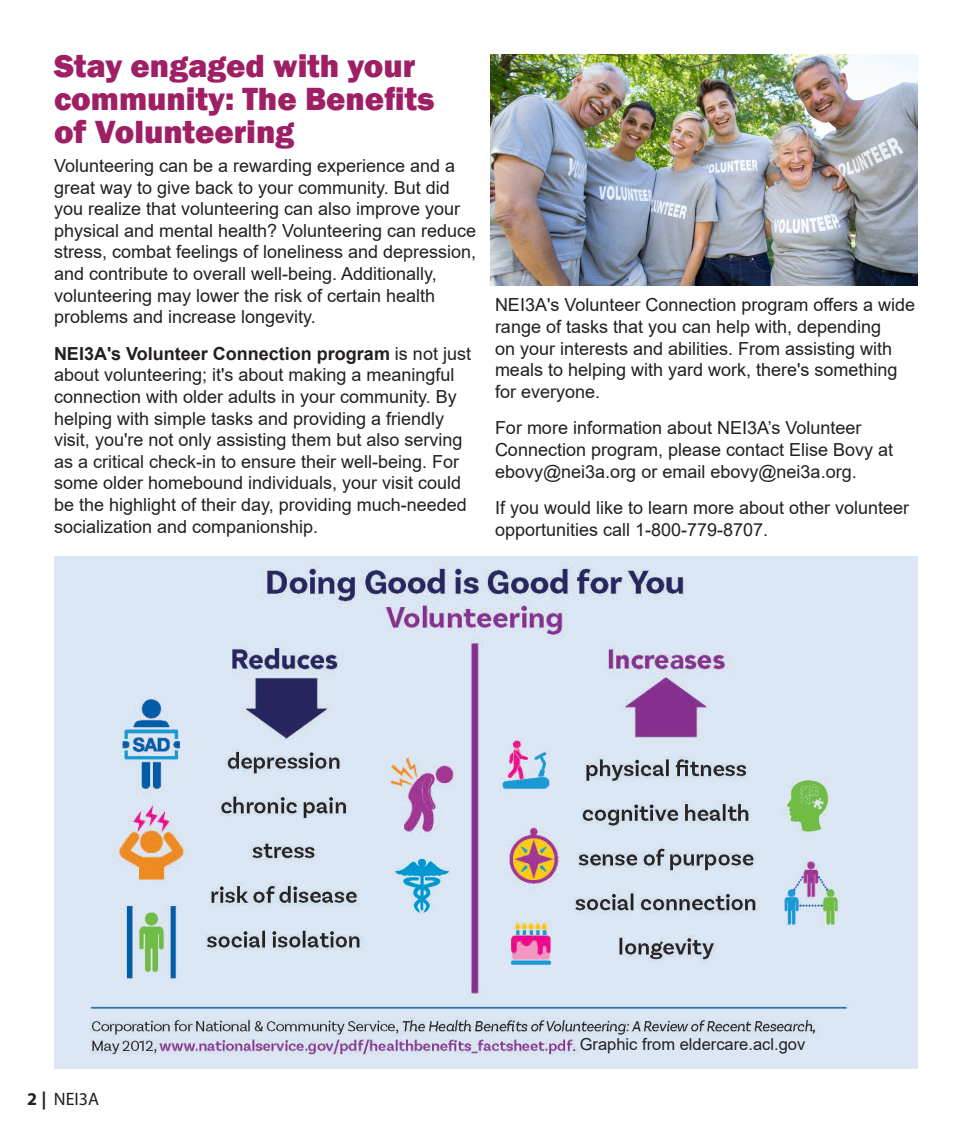
<style>
.page{position:relative;width:972px;height:1134px;background:#fff}
.page>*{position:absolute;margin:0;border:0;box-sizing:border-box;transform-origin:0 0}
.t1{font:800 33px "Franklin Gothic";color:#9f1f64}
.t2{font:18px/21.6px "Arial";color:#231f20}
.t3{font:18px "Myriad Pro";color:#231f20}
.t4{font:16.5px "Arial";color:#231f20}
.s1{font-weight:700}
</style>
<div class="page">
<img style="left:54px;top:556px;width:864px;height:512px">
<img style="left:491px;top:54px;width:427px;height:231px">
<p class="t1" style="left:54px;top:45px;width:363px">Stay engaged with your</p>
<p class="t1" style="left:54px;top:78px;width:382px">community: The Benefits</p>
<p class="t1" style="left:54px;top:111px;width:242px">of Volunteering</p>
<p class="t2" style="left:54px;top:155px;width:424px">Volunteering can be a rewarding experience and a great way to give back to your community. But did you realize that volunteering can also improve your physical and mental health? Volunteering can reduce stress, combat feelings of loneliness and depression, and contribute to overall well-being. Additionally, volunteering may lower the risk of certain health problems and increase longevity.</p>
<p class="t2" style="left:54px;top:343px;width:419px"><span class="s1">NEI3A's Volunteer Connection program</span> is not just about volunteering; it's about making a meaningful connection with older adults in your community. By helping with simple tasks and providing a friendly visit, you're not only assisting them but also serving as a critical check-in to ensure their well-being. For some older homebound individuals, your visit could be the highlight of their day, providing much-needed socialization and companionship.</p>
<p class="t2" style="left:495px;top:294px;width:422px">NEI3A's Volunteer Connection program offers a wide range of tasks that you can help with, depending<br>on your interests and abilities. From assisting with meals to helping with yard work, there's something for everyone.</p>
<p class="t2" style="left:495px;top:417px;width:400px">For more information about NEI3A’s Volunteer<br>Connection program, please contact Elise Bovy at ebovy@nei3a.org or email ebovy@nei3a.org.</p>
<p class="t2" style="left:495px;top:497px;width:416px">If you would like to learn more about other volunteer opportunities call 1-800-779-8707.</p>
<p class="t3" style="left:27px;top:1088px;width:74px"><span class="s1">2 |</span> NEI3A</p>
<p class="t4" style="left:580px;top:1033px;width:227px">Graphic from eldercare.acl.gov</p>
</div>
